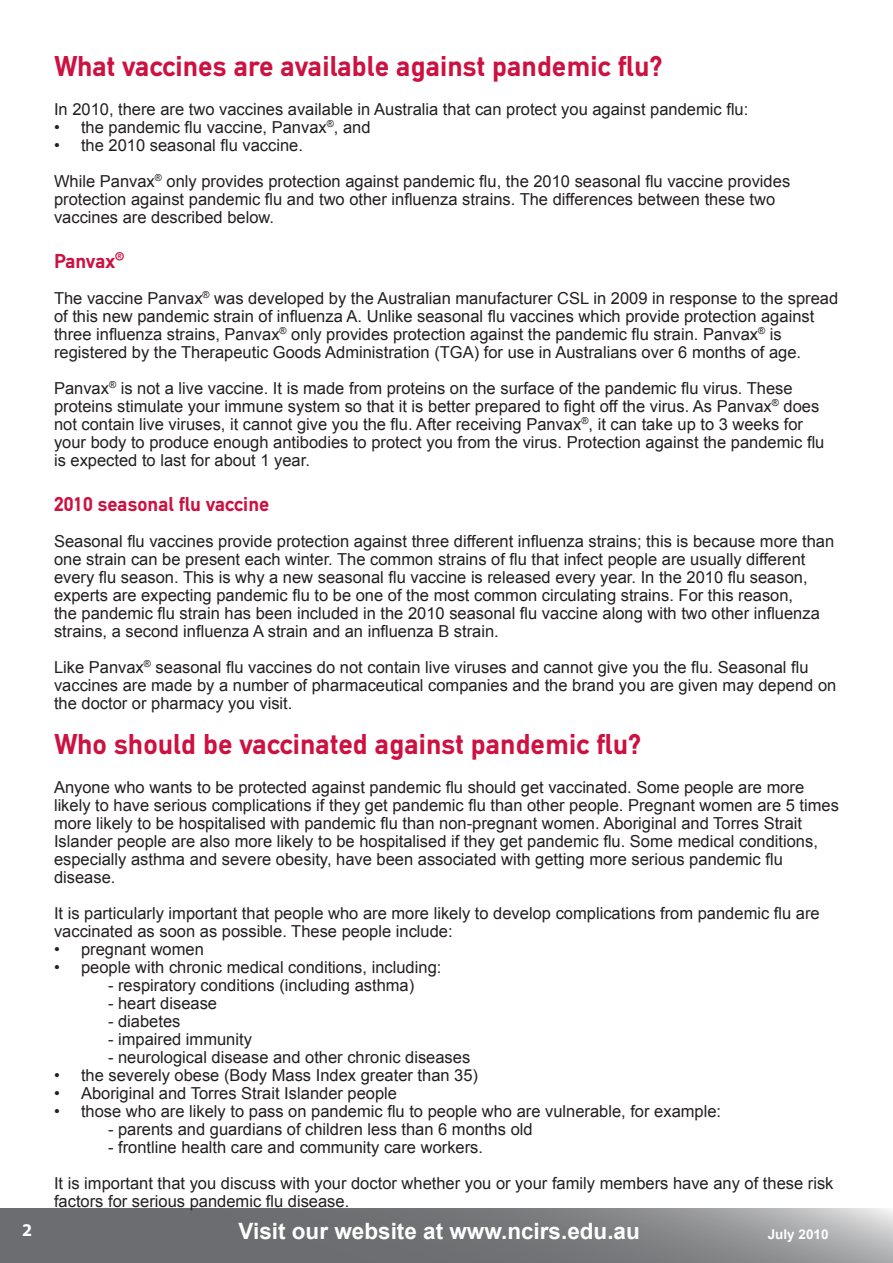
<style>
.page{position:relative;width:893px;height:1263px;background:#fff}
.page>*{position:absolute;margin:0;border:0;box-sizing:border-box;transform-origin:0 0}
.Company_Name{font:700 30px "DIN Mittel EFOP";color:#cd1141}
.Address{font:700 30px "DIN Mittel EFOP";color:#cd1141}
.t1{font:700 22.5px "Arial";color:#feffff}
.Address-2{font:700 21px "DIN Mittel EFOP";color:#cd1141}
.Address-3{font:700 18px "Myriad Pro";color:#fff}
.Address-4{font:16.5px/18px "Arial";color:#231f20}
.Company_Name-2{font:16.5px "Arial";color:#231f20}
.t2{font:700 13.5px "Arial";color:#feffff}
</style>
<div class="page">
<svg style="left:0;top:1209px;width:892px;height:54px;background:#7d7e80"></svg>
<hr style="left:892px;top:1209px;width:1px;height:54px;background:#6c6d70">
<p class="Address-3" style="left:22px;top:1218px;width:11px">2</p>
<p class="Company_Name" style="left:54px;top:48px;width:610px">What vaccines are available against pandemic flu?</p>
<p class="Company_Name-2" style="left:54px;top:98px;width:696px">In 2010, there are two vaccines available in Australia that can protect you against pandemic flu:</p>
<p class="Address-4" style="left:54px;top:118px;width:318px">• the pandemic flu vaccine, Panvax<sup>®</sup>, and</p>
<p class="Address-4" style="left:54px;top:136px;width:250px">• the 2010 seasonal flu vaccine.</p>
<p class="Address-4" style="left:54px;top:172px;width:738px">While Panvax<sup>®</sup> only provides protection against pandemic flu, the 2010 seasonal flu vaccine provides protection against pandemic flu and two other influenza strains. The differences between these two vaccines are described below.</p>
<p class="Address-2" style="left:54px;top:248px;width:72px">Panvax®</p>
<p class="Address-4" style="left:54px;top:289px;width:786px">The vaccine Panvax<sup>®</sup> was developed by the Australian manufacturer CSL in 2009 in response to the spread of this new pandemic strain of influenza A. Unlike seasonal flu vaccines which provide protection against three influenza strains, Panvax<sup>®</sup> only provides protection against the pandemic flu strain. Panvax<sup>®</sup> is registered by the Therapeutic Goods Administration (TGA) for use in Australians over 6 months of age.</p>
<p class="Address-4" style="left:54px;top:379px;width:772px">Panvax<sup>®</sup> is not a live vaccine. It is made from proteins on the surface of the pandemic flu virus. These proteins stimulate your immune system so that it is better prepared to fight off the virus. As Panvax<sup>®</sup> does not contain live viruses, it cannot give you the flu. After receiving Panvax<sup>®</sup>, it can take up to 3 weeks for your body to produce enough antibodies to protect you from the virus. Protection against the pandemic flu is expected to last for about 1 year.</p>
<p class="Address-2" style="left:54px;top:491px;width:217px">2010 seasonal flu vaccine</p>
<p class="Address-4" style="left:54px;top:532px;width:782px">Seasonal flu vaccines provide protection against three different influenza strains; this is because more than one strain can be present each winter. The common strains of flu that infect people are usually different every flu season. This is why a new seasonal flu vaccine is released every year. In the 2010 flu season, experts are expecting pandemic flu to be one of the most common circulating strains. For this reason,<br>the pandemic flu strain has been included in the 2010 seasonal flu vaccine along with two other influenza strains, a second influenza A strain and an influenza B strain.</p>
<p class="Address-4" style="left:54px;top:658px;width:784px">Like Panvax<sup>®</sup> seasonal flu vaccines do not contain live viruses and cannot give you the flu. Seasonal flu vaccines are made by a number of pharmaceutical companies and the brand you are given may depend on the doctor or pharmacy you visit.</p>
<p class="Address" style="left:54px;top:726px;width:589px">Who should be vaccinated against pandemic flu?</p>
<p class="Address-4" style="left:54px;top:778px;width:786px">Anyone who wants to be protected against pandemic flu should get vaccinated. Some people are more likely to have serious complications if they get pandemic flu than other people. Pregnant women are 5 times more likely to be hospitalised with pandemic flu than non-pregnant women. Aboriginal and Torres Strait Islander people are also more likely to be hospitalised if they get pandemic flu. Some medical conditions, especially asthma and severe obesity, have been associated with getting more serious pandemic flu disease.</p>
<p class="Address-4" style="left:54px;top:904px;width:767px">It is particularly important that people who are more likely to develop complications from pandemic flu are vaccinated as soon as possible. These people include:</p>
<p class="Address-4" style="left:54px;top:940px;width:151px">• pregnant women</p>
<p class="Address-4" style="left:54px;top:958px;width:389px">• people with chronic medical conditions, including:</p>
<p class="Address-4" style="left:108px;top:976px;width:308px">- respiratory conditions (including asthma)</p>
<p class="Address-4" style="left:108px;top:994px;width:111px">- heart disease</p>
<p class="Address-4" style="left:108px;top:1012px;width:74px">- diabetes</p>
<p class="Address-4" style="left:108px;top:1030px;width:145px">- impaired immunity</p>
<p class="Address-4" style="left:108px;top:1048px;width:364px">- neurological disease and other chronic diseases</p>
<p class="Address-4" style="left:54px;top:1066px;width:426px">• the severely obese (Body Mass Index greater than 35)</p>
<p class="Address-4" style="left:54px;top:1084px;width:345px">• Aboriginal and Torres Strait Islander people</p>
<p class="Address-4" style="left:54px;top:1102px;width:669px">• those who are likely to pass on pandemic flu to people who are vulnerable, for example:</p>
<p class="Address-4" style="left:108px;top:1120px;width:426px">- parents and guardians of children less than 6 months old</p>
<p class="Address-4" style="left:108px;top:1138px;width:377px">- frontline health care and community care workers.</p>
<p class="Address-4" style="left:54px;top:1174px;width:781px">It is important that you discuss with your doctor whether you or your family members have any of these risk factors for serious pandemic flu disease.</p>
<h2 class="t1" style="left:238px;top:1216px;width:403px">Visit our website at www.ncirs.edu.au</h2>
<p class="t2" style="left:768px;top:1225px;width:62px">July 2010</p>
</div>
